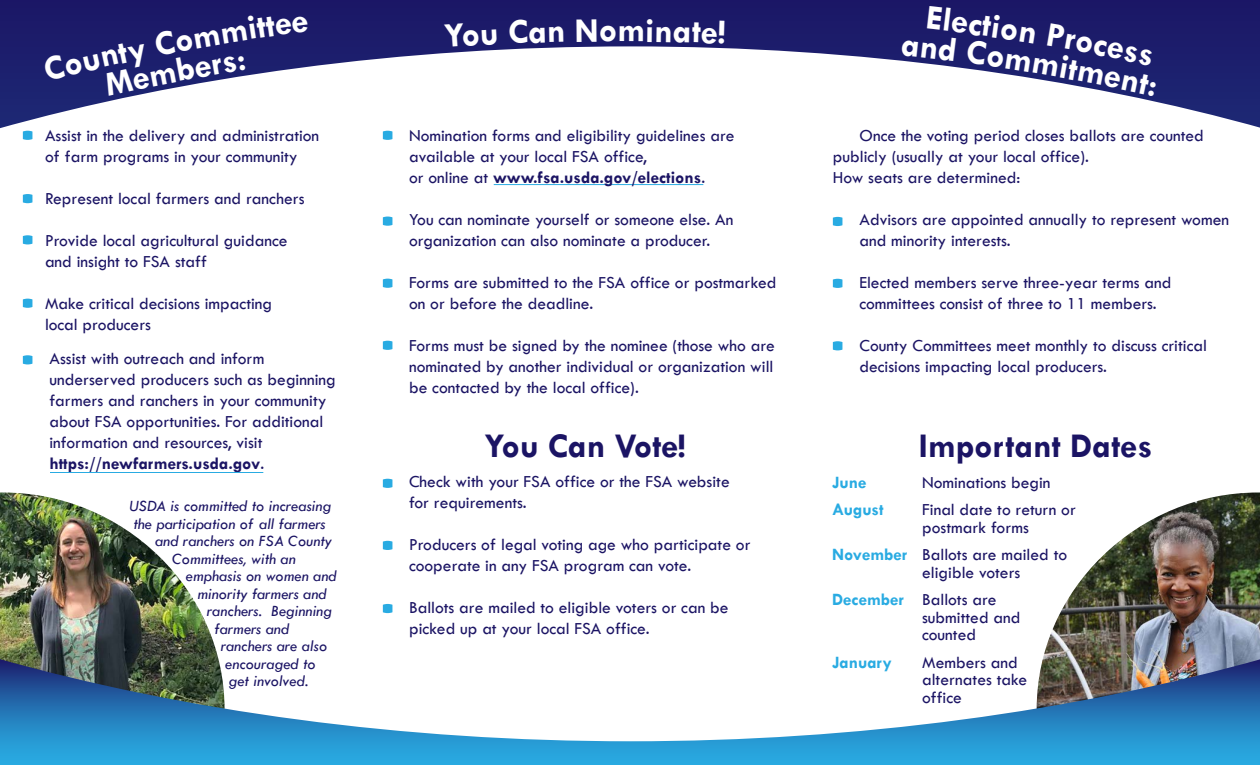
<style>
.page{position:relative;width:1260px;height:765px;background:#fff}
.page>*{position:absolute;margin:0;border:0;box-sizing:border-box;transform-origin:0 0}
.t1{font:700 35px "Tw Cen";color:#1b1464}
.t2{font:700 35px/29px "Tw Cen";color:#fff}
.t3{font:17.5px/21px "Tw Cen";color:#1b1464}
.t4{font:700 17.5px "Tw Cen";color:#29abe2}
.t5{font:italic 16.25px "Tw Cen";color:#1b1464}
.s1{font-weight:700}
.s2{font-weight:700;color:#29abe2}
</style>
<div class="page">
<img style="left:1043px;top:493px;width:217px;height:165px">
<img style="left:0;top:493px;width:218px;height:165px">
<svg style="left:0;top:0;width:1260px;height:129px"></svg>
<svg style="left:0;top:658px;width:1260px;height:107px"></svg>
<svg style="left:23px;top:131px;width:9px;height:9px"></svg>
<svg style="left:383px;top:131px;width:9px;height:9px"></svg>
<svg style="left:383px;top:217px;width:9px;height:9px"></svg>
<svg style="left:383px;top:279px;width:9px;height:9px"></svg>
<svg style="left:383px;top:341px;width:9px;height:9px"></svg>
<svg style="left:383px;top:479px;width:9px;height:9px"></svg>
<svg style="left:383px;top:604px;width:9px;height:9px"></svg>
<svg style="left:383px;top:541px;width:9px;height:9px"></svg>
<svg style="left:23px;top:194px;width:9px;height:9px"></svg>
<svg style="left:23px;top:235px;width:9px;height:9px"></svg>
<svg style="left:23px;top:299px;width:9px;height:9px"></svg>
<svg style="left:23px;top:355px;width:9px;height:9px"></svg>
<svg style="left:833px;top:217px;width:9px;height:9px"></svg>
<svg style="left:833px;top:279px;width:9px;height:9px"></svg>
<svg style="left:833px;top:341px;width:9px;height:9px"></svg>
<div style="left:43px;top:54px;width:58px;height:27px;background:#1c206e"></div>
<svg style="left:150px;top:16px;width:159px;height:70px"></svg>
<svg style="left:901px;top:6px;width:255px;height:90px"></svg>
<svg style="left:444px;top:23px;width:53px;height:24px"></svg>
<div style="left:509px;top:19px;width:88px;height:25px;background:#1c1b69"></div>
<div style="left:647px;top:19px;width:78px;height:25px;background:#1c1b69"></div>
<h1 class="t2" style="left:96px;top:42px;width:48px;rotate:-12deg">nty<br>Me</h1>
<p class="t3" style="left:45px;top:125px;width:276px">Assist in the delivery and administration of farm programs in your community</p>
<p class="t3" style="left:45px;top:188px;width:261px">Represent local farmers and ranchers</p>
<p class="t3" style="left:45px;top:230px;width:244px">Provide local agricultural guidance and insight to FSA staff</p>
<p class="t3" style="left:45px;top:293px;width:229px">Make critical decisions impacting local producers</p>
<p class="t3" style="left:49px;top:348px;width:288px">Assist with outreach and inform underserved producers such as beginning farmers and ranchers in your community about FSA opportunities. For additional information and resources, visit <span class="s1">https://newfarmers.usda.gov</span>.</p>
<p class="t5" style="left:129px;top:496px;width:204px">USDA is committed to increasing</p>
<p class="t5" style="left:133px;top:514px;width:194px">the participation of all farmers</p>
<p class="t5" style="left:155px;top:531px;width:178px">and ranchers on FSA County</p>
<p class="t5" style="left:172px;top:549px;width:125px">Committees, with an</p>
<p class="t5" style="left:186px;top:566px;width:152px">emphasis on women and</p>
<p class="t5" style="left:197px;top:584px;width:131px">minority farmers and</p>
<p class="t5" style="left:207px;top:601px;width:127px">ranchers. Beginning</p>
<p class="t5" style="left:215px;top:619px;width:76px">farmers and</p>
<p class="t5" style="left:221px;top:636px;width:108px">ranchers are also</p>
<p class="t5" style="left:225px;top:654px;width:92px">encouraged to</p>
<p class="t5" style="left:229px;top:671px;width:81px">get involved.</p>
<h1 class="t2" style="left:599px;top:15px;width:48px">om</h1>
<p class="t3" style="left:409px;top:125px;width:327px">Nomination forms and eligibility guidelines are available at your local FSA office,<br>or online at <span class="s1">www.fsa.usda.gov/elections</span>.</p>
<p class="t3" style="left:409px;top:209px;width:326px">You can nominate yourself or someone else. An organization can also nominate a producer.</p>
<p class="t3" style="left:409px;top:272px;width:369px">Forms are submitted to the FSA office or postmarked on or before the deadline.</p>
<p class="t3" style="left:409px;top:335px;width:368px;text-align:justify">Forms must be signed by the nominee (those who are nominated by another individual or organization will be contacted by the local office).</p>
<p class="t3" style="left:833px;top:125px;width:372px;text-indent:27px">Once the voting period closes ballots are counted publicly (usually at your local office).<br>How seats are determined:</p>
<p class="t3" style="left:859px;top:209px;width:371px">Advisors are appointed annually to represent women and minority interests.</p>
<p class="t3" style="left:859px;top:272px;width:313px">Elected members serve three-year terms and committees consist of three to 11 members.</p>
<p class="t3" style="left:859px;top:335px;width:349px">County Committees meet monthly to discuss critical decisions impacting local producers.</p>
<h1 class="t1" style="left:485px;top:425px;width:202px">You Can Vote!</h1>
<h1 class="t1" style="left:919px;top:425px;width:235px">Important Dates</h1>
<p class="t3" style="left:409px;top:471px;width:322px">Check with your FSA office or the FSA website for requirements.</p>
<p class="t3" style="left:409px;top:534px;width:343px">Producers of legal voting age who participate or cooperate in any FSA program can vote.</p>
<p class="t3" style="left:409px;top:597px;width:321px">Ballots are mailed to eligible voters or can be picked up at your local FSA office.</p>
<p class="t4" style="left:832px;top:472px;width:36px">June</p>
<p class="t3" style="left:922px;top:472px;width:130px">Nominations begin</p>
<p class="t4" style="left:832px;top:499px;width:53px">August</p>
<p class="t3" style="left:922px;top:501px;width:155px;line-height:17.5px">Final date to return or postmark forms</p>
<p class="t3" style="left:922px;top:546px;width:147px;line-height:17.5px;text-indent:-90px"><span class="s2">November</span> Ballots are mailed to eligible voters</p>
<p class="t3" style="left:922px;top:591px;width:100px;line-height:17.5px;text-indent:-90px"><span class="s2">December</span> Ballots are submitted and counted</p>
<p class="t4" style="left:832px;top:652px;width:61px">January</p>
<p class="t3" style="left:922px;top:654px;width:107px;line-height:17.5px">Members and alternates take office</p>
</div>
